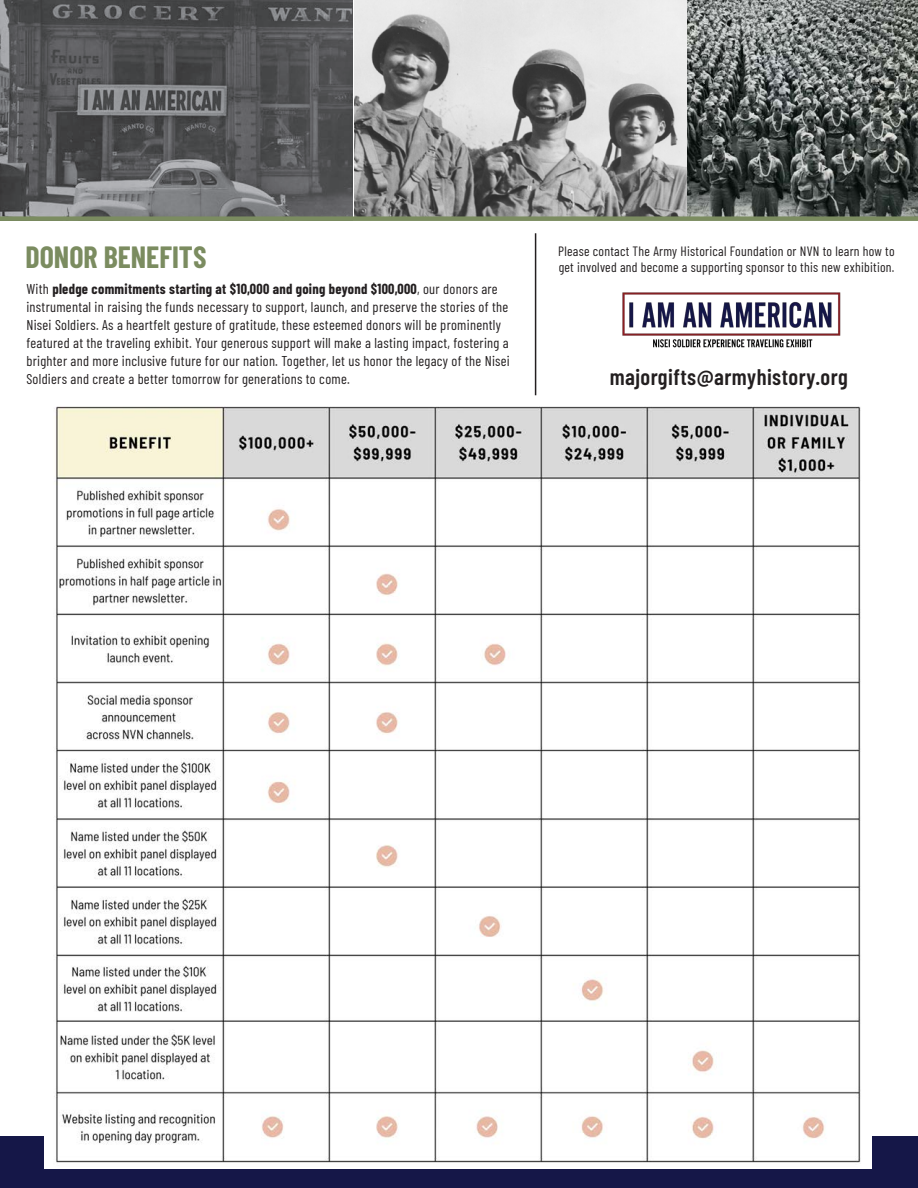
<style>
.page{position:relative;width:918px;height:1188px;background:#fff}
.page>*{position:absolute;margin:0;border:0;box-sizing:border-box;transform-origin:0 0}
.t1{font:700 30px "Barlow Condensed";color:#7b8c60}
.t2{font:600 22.5px "Barlow Condensed";letter-spacing:.02em;color:#231f20}
.t3{font:14.25px/18px "Barlow Condensed";letter-spacing:.02em;color:#231f20}
.t4{font:13.5px/16.5px "Barlow Condensed";letter-spacing:.02em;color:#231f20}
.s1{font-weight:700}
</style>
<div class="page">
<div style="left:0;top:1137px;width:918px;height:51px;background:#151748"></div>
<img style="left:0;top:0;width:352px;height:216px">
<img style="left:354px;top:0;width:564px;height:216px">
<img style="left:44px;top:406px;width:828px;height:762px">
<hr style="left:535px;top:233px;width:1px;height:162px;background:#231f20">
<div style="left:0;top:216px;width:918px;height:5px;background:#7b8c60"></div>
<img style="left:622px;top:292px;width:219px;height:56px">
<p class="t1" style="left:26px;top:238px;width:182px">DONOR BENEFITS</p>
<p class="t4" style="left:558px;top:242px;width:338px">Please contact The Army Historical Foundation or NVN to learn how to get involved and become a supporting sponsor to this new exhibition.</p>
<p class="t3" style="left:26px;top:278px;width:485px">With <span class="s1">pledge commitments starting at $10,000 and going beyond $100,000</span>, our donors are instrumental in raising the funds necessary to support, launch, and preserve the stories of the Nisei Soldiers. As a heartfelt gesture of gratitude, these esteemed donors will be prominently featured at the traveling exhibit. Your generous support will make a lasting impact, fostering a brighter and more inclusive future for our nation. Together, let us honor the legacy of the Nisei Soldiers and create a better tomorrow for generations to come.</p>
<p class="t2" style="left:610px;top:360px;width:240px">majorgifts@armyhistory.org</p>
</div>
